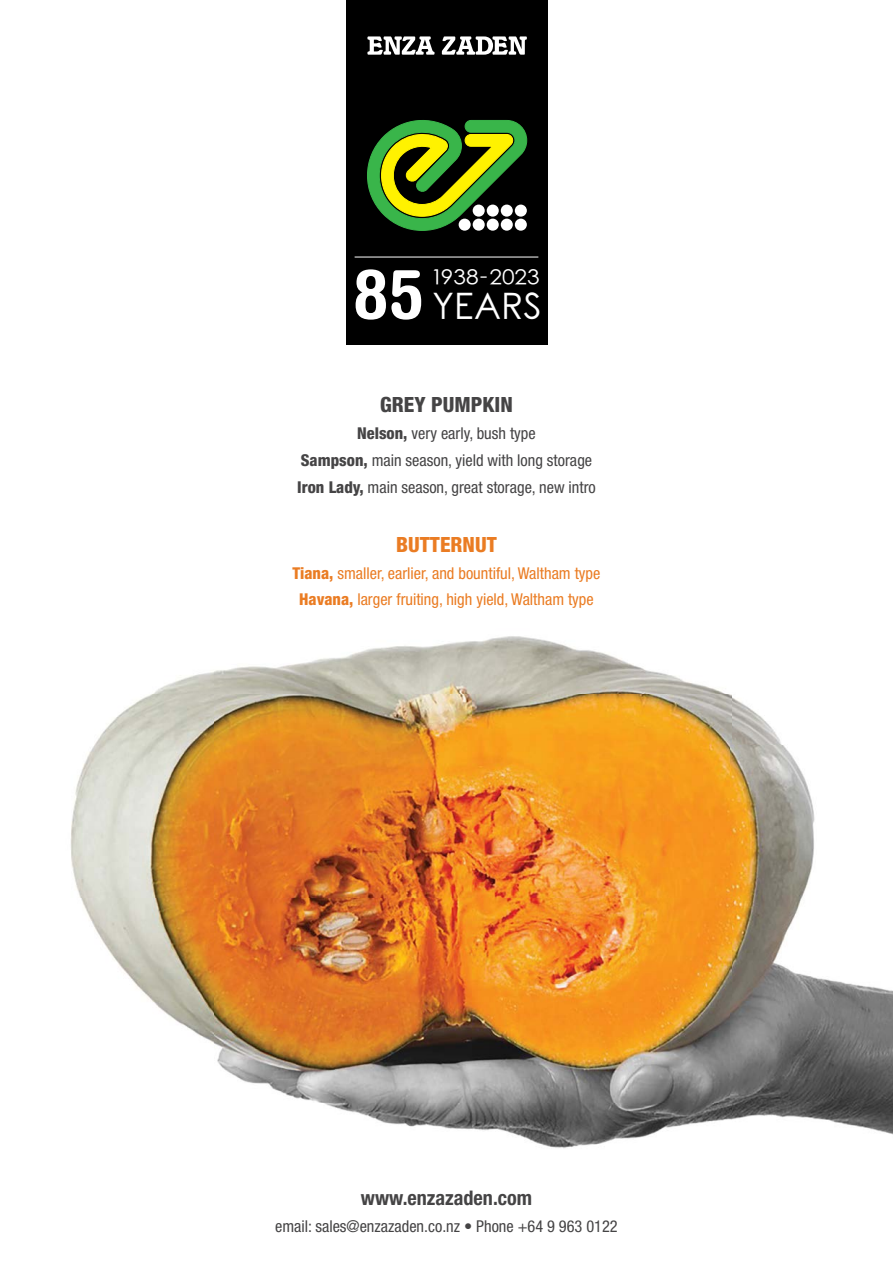
<style>
.page{position:relative;width:893px;height:1263px;background:#fff}
.page>*{position:absolute;margin:0;border:0;box-sizing:border-box;transform-origin:0 0}
.t1{font:700 condensed 68.55px "Helvetica Rounded";color:#fff;scale:1.08 1}
.t2{font:36.15px "Rounded Elegance";color:#fff}
.t3{font:800 condensed 21px "Helvetica Neue";color:#454445}
.t4{font:800 condensed 21px "Helvetica Neue";color:#ea7c23}
.t5{font:20.85px "Rounded Elegance";color:#fff;scale:1.08 1}
.t6{font:700 condensed 20.1px "Helvetica Neue";color:#454445}
.t7{font:condensed 16.35px/26.8px "Helvetica Neue";color:#454445;text-align:center}
.t8{font:condensed 16.35px/26.8px "Helvetica Neue";color:#ea7c23;text-align:center}
.s1{font-weight:800}
</style>
<div class="page">
<img style="left:71px;top:636px;width:822px;height:512px">
<div style="left:345px;top:0;width:202px;height:344px;background:#000"></div>
<svg style="left:367px;top:120px;width:160px;height:111px"></svg>
<svg style="left:367px;top:36px;width:67px;height:19px"></svg>
<svg style="left:442px;top:36px;width:85px;height:19px"></svg>
<hr style="left:355px;top:257px;width:183px;height:1px;background:#fff">
<h1 class="t1" style="left:353px;top:253px;width:67px">85</h1>
<p class="t5" style="left:432px;top:265px;width:101px">1938-2023</p>
<h2 class="t2" style="left:432px;top:286px;width:110px">YEARS</h2>
<p class="t3" style="left:380px;top:392px;width:134px">GREY PUMPKIN</p>
<p class="t7" style="left:297px;top:420px;width:300px"><span class="s1">Nelson,</span> very early, bush type<br><span class="s1">Sampson,</span> main season, yield with long storage<br><span class="s1">Iron Lady,</span> main season, great storage, new intro</p>
<p class="t4" style="left:396px;top:531px;width:102px">BUTTERNUT</p>
<p class="t8" style="left:293px;top:559px;width:309px"><span class="s1">Tiana,</span> smaller, earlier, and bountiful, Waltham type<br><span class="s1">Havana,</span> larger fruiting, high yield, Waltham type</p>
<p class="t6" style="left:361px;top:1186px;width:173px">www.enzazaden.com</p>
<p class="t7" style="left:275px;top:1213px;width:344px">email: sales@enzazaden.co.nz • Phone +64 9 963 0122</p>
</div>
